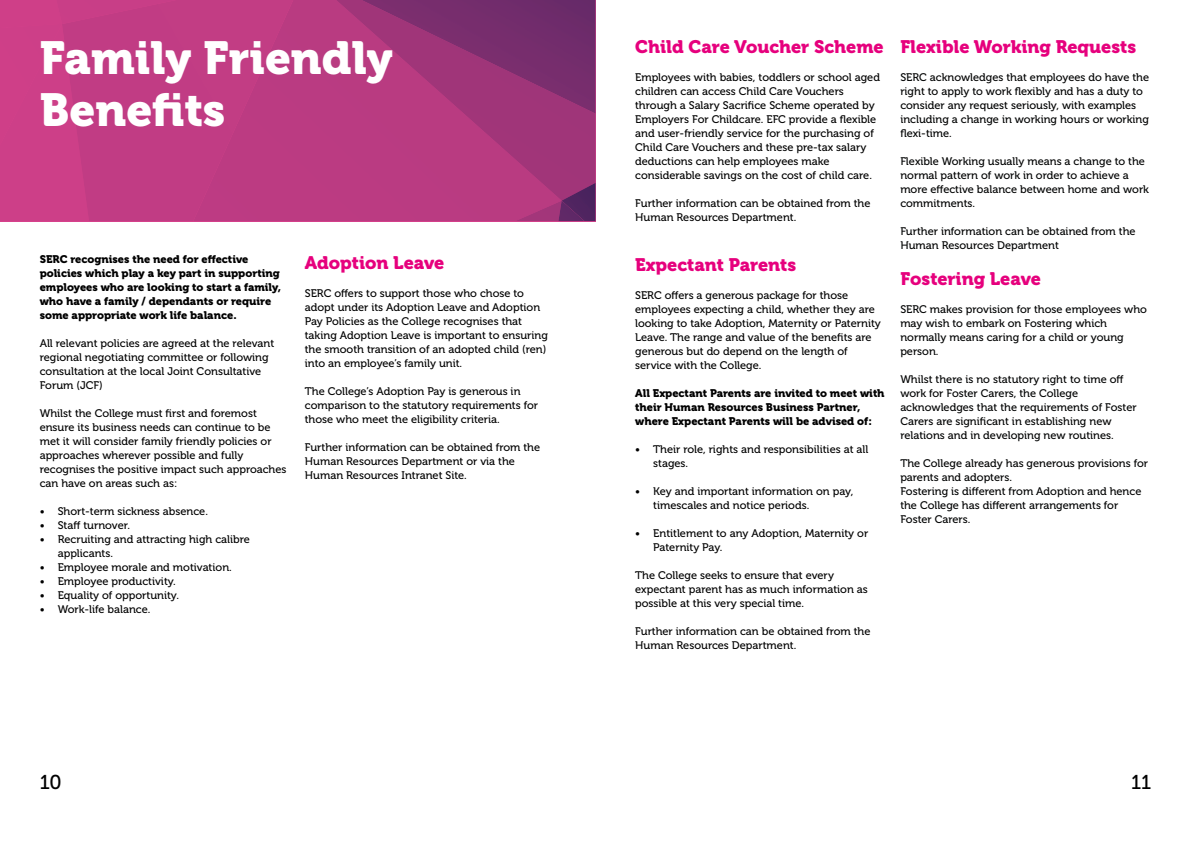
<style>
.page{position:relative;width:1191px;height:842px;background:#fff}
.page>*{position:absolute;margin:0;border:0;box-sizing:border-box;transform-origin:0 0}
.Heading_2{font:46px/52px "Museo 900";color:#fff}
.t1{font:20px "Museo 500";color:#000}
.Heading_3{font:18px "Museo 900";color:#e6007d}
.Main{font:11px/14px "Museo 500";color:#000}
.Main-2{font:11px/14px "Museo 500";color:#010202}
.Paragraph_Style_1{font:11px/14px "Museo 900";color:#000}
</style>
<div class="page">
<svg style="left:0;top:0;width:595px;height:221px;fill:#bb3b82"></svg>
<h2 class="Heading_2" style="left:40px;top:33px;width:354px">Family Friendly<br>Benefits</h2>
<p class="Paragraph_Style_1" style="left:40px;top:253px;width:243px">SERC recognises the need for effective policies which play a key part in supporting employees who are looking to start a family, who have a family / dependants or require some appropriate work life balance.</p>
<p class="Main" style="left:40px;top:337px;width:236px">All relevant policies are agreed at the relevant regional negotiating committee or following consultation at the local Joint Consultative Forum (JCF)</p>
<p class="Main" style="left:40px;top:407px;width:248px">Whilst the College must first and foremost ensure its business needs can continue to be met it will consider family friendly policies or approaches wherever possible and fully recognises the positive impact such approaches can have on areas such as:</p>
<p class="Main" style="left:40px;top:505px;width:170px">• Short-term sickness absence.</p>
<p class="Main" style="left:40px;top:519px;width:92px">• Staff turnover.</p>
<p class="Main" style="left:58px;top:533px;width:194px;text-indent:-18px">• Recruiting and attracting high calibre applicants.</p>
<p class="Main" style="left:40px;top:561px;width:194px">• Employee morale and motivation.</p>
<p class="Main" style="left:40px;top:575px;width:138px">• Employee productivity.</p>
<p class="Main" style="left:40px;top:589px;width:141px">• Equality of opportunity.</p>
<p class="Main" style="left:40px;top:603px;width:112px">• Work-life balance.</p>
<h3 class="Heading_3" style="left:305px;top:252px;width:141px">Adoption Leave</h3>
<p class="Main" style="left:305px;top:286px;width:245px">SERC offers to support those who chose to adopt under its Adoption Leave and Adoption Pay Policies as the College recognises that taking Adoption Leave is important to ensuring the smooth transition of an adopted child (ren) into an employee’s family unit.</p>
<p class="Main" style="left:305px;top:384px;width:235px">The College’s Adoption Pay is generous in comparison to the statutory requirements for those who meet the eligibility criteria.</p>
<p class="Main" style="left:305px;top:440px;width:237px">Further information can be obtained from the<br>Human Resources Department or via the<br>Human Resources Intranet Site.</p>
<h2 class="t1" style="left:40px;top:771px;width:23px">10</h2>
<h3 class="Heading_3" style="left:635px;top:37px;width:250px">Child Care Voucher Scheme</h3>
<p class="Main" style="left:635px;top:71px;width:246px">Employees with babies, toddlers or school aged children can access Child Care Vouchers through a Salary Sacrifice Scheme operated by Employers For Childcare. EFC provide a flexible and user-friendly service for the purchasing of Child Care Vouchers and these pre-tax salary deductions can help employees make considerable savings on the cost of child care.</p>
<p class="Main" style="left:635px;top:197px;width:237px">Further information can be obtained from the<br>Human Resources Department.</p>
<h3 class="Heading_3" style="left:635px;top:255px;width:162px">Expectant Parents</h3>
<p class="Main" style="left:635px;top:289px;width:247px">SERC offers a generous package for those employees expecting a child, whether they are looking to take Adoption, Maternity or Paternity Leave. The range and value of the benefits are generous but do depend on the length of service with the College.</p>
<p class="Paragraph_Style_1" style="left:635px;top:386px;width:251px">All Expectant Parents are invited to meet with their Human Resources Business Partner, where Expectant Parents will be advised of:</p>
<p class="Main" style="left:653px;top:443px;width:217px;text-indent:-18px">• Their role, rights and responsibilities at all stages.</p>
<p class="Main" style="left:653px;top:485px;width:202px;text-indent:-18px">• Key and important information on pay, timescales and notice periods.</p>
<p class="Main" style="left:653px;top:527px;width:217px;text-indent:-18px">• Entitlement to any Adoption, Maternity or<br>Paternity Pay.</p>
<p class="Main" style="left:635px;top:569px;width:234px">The College seeks to ensure that every expectant parent has as much information as possible at this very special time.</p>
<p class="Main" style="left:635px;top:625px;width:237px">Further information can be obtained from the<br>Human Resources Department.</p>
<h3 class="Heading_3" style="left:900px;top:37px;width:237px">Flexible Working Requests</h3>
<p class="Main-2" style="left:900px;top:71px;width:250px">SERC acknowledges that employees do have the right to apply to work flexibly and has a duty to consider any request seriously, with examples including a change in working hours or working flexi-time.</p>
<p class="Main-2" style="left:900px;top:155px;width:250px">Flexible Working usually means a change to the normal pattern of work in order to achieve a more effective balance between home and work commitments.</p>
<p class="Main-2" style="left:900px;top:225px;width:237px">Further information can be obtained from the<br>Human Resources Department</p>
<h3 class="Heading_3" style="left:900px;top:269px;width:142px">Fostering Leave</h3>
<p class="Main-2" style="left:900px;top:303px;width:248px">SERC makes provision for those employees who may wish to embark on Fostering which normally means caring for a child or young person.</p>
<p class="Main-2" style="left:900px;top:373px;width:238px">Whilst there is no statutory right to time off work for Foster Carers, the College acknowledges that the requirements of Foster Carers are significant in establishing new relations and in developing new routines.</p>
<p class="Main-2" style="left:900px;top:457px;width:249px">The College already has generous provisions for parents and adopters.</p>
<p class="Main-2" style="left:900px;top:485px;width:243px">Fostering is different from Adoption and hence the College has different arrangements for</p>
<p class="Main-2" style="left:900px;top:513px;width:72px">Foster Carers.</p>
<h2 class="t1" style="left:1131px;top:771px;width:22px">11</h2>
</div>
